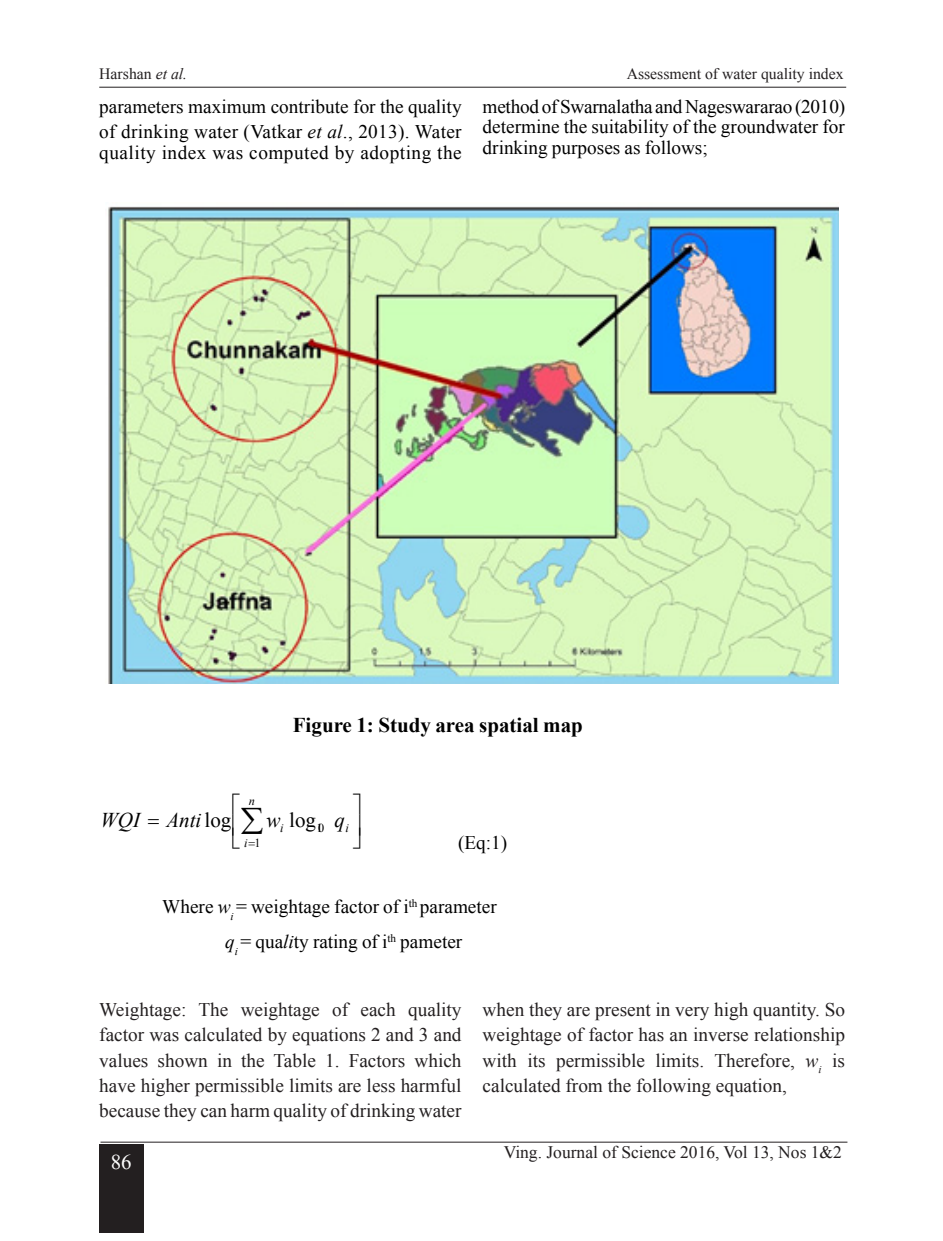
<style>
.page{position:relative;width:943px;height:1241px;background:#fff}
.page>*{position:absolute;margin:0;border:0;box-sizing:border-box;transform-origin:0 0}
.t1{font:700 21px "Times New Roman";color:#000}
.t2{font:italic 21px "Times New Roman";color:#000}
.t3{font:21px "Times New Roman";color:#000}
.t4{font:21px "Times New Roman";color:#fff}
.t5{font:19.25px/25.2px "Times New Roman";color:#231f20;text-align:justify}
.t6{font:19.25px/20.8px "Times New Roman";color:#000}
.t7{font:19.25px "Times New Roman";letter-spacing:.025em;color:#000}
.t8{font:17.5px "Times New Roman";color:#231f20}
.t9{font:15.75px "Times New Roman";color:#231f20}
.t10{font:12.25px "Times New Roman";color:#000}
.t11{font:italic 12.25px "Times New Roman";color:#000}
.s1{font-style:italic}
.s2{font-style:normal}
</style>
<div class="page">
<hr style="left:100px;top:1141px;width:747px;height:1px;background:#231f20">
<div style="left:99px;top:1144px;width:44px;height:88px;background:#231f20"></div>
<img style="left:108px;top:206px;width:730px;height:478px">
<hr style="left:99px;top:87px;width:747px;height:1px;background:#231f20">
<p class="t9" style="left:99px;top:63px;width:89px">Harshan <span class="s1">et al.</span></p>
<p class="t9" style="left:626px;top:63px;width:218px">Assessment of water quality index</p>
<p class="t6" style="left:99px;top:93px;width:364px;line-height:25.2px">parameters maximum contribute for the quality of drinking water (Vatkar <span class="s1">et al</span>., 2013). Water</p>
<p class="t7" style="left:99px;top:139px;width:364px">quality index was computed by adopting the</p>
<p class="t6" style="left:482px;top:95px;width:364px;text-align:justify">method of Swarnalatha and Nageswararao (2010) determine the suitability of the groundwater for drinking purposes as follows;</p>
<p class="t11" style="left:249px;top:792px;width:8px">n</p>
<p class="t1" style="left:293px;top:710px;width:291px">Figure 1: Study area spatial map</p>
<p class="t2" style="left:100px;top:805px;width:41px">WQI</p>
<p class="t2" style="left:166px;top:805px;width:66px">Anti <span class="s2">log</span></p>
<p class="t3" style="left:266px;top:805px;width:51px"><span class="s1">w</span><sub>i</sub> log</p>
<p class="t2" style="left:334px;top:805px;width:16px">q<sub>i</sub></p>
<p class="t10" style="left:254px;top:834px;width:8px">1</p>
<p class="t10" style="left:316px;top:819px;width:9px">10</p>
<p class="t11" style="left:244px;top:834px;width:5px">i</p>
<p class="t6" style="left:458px;top:831px;width:51px">(Eq:1)</p>
<p class="t6" style="left:162px;top:896px;width:336px">Where <span class="s1">w</span><sub>i</sub> = weightage factor of i<sup>th</sup> parameter</p>
<p class="t6" style="left:225px;top:930px;width:238px"><span class="s1">q</span><sub>i</sub> = qua<span class="s1">li</span>ty rating of i<sup>th</sup> pameter</p>
<p class="t5" style="left:99px;top:996px;width:364px">Weightage: The weightage of each quality factor was calculated by equations 2 and 3 and values shown in the Table 1. Factors which have higher permissible limits are less harmful because they can harm quality of drinking water</p>
<p class="t5" style="left:482px;top:996px;width:364px">when they are present in very high quantity. So weightage of factor has an inverse relationship with its permissible limits. Therefore, <span class="s1">w</span><sub>i</sub> is calculated from the following equation,</p>
<p class="t4" style="left:111px;top:1147px;width:22px">86</p>
<p class="t8" style="left:504px;top:1140px;width:340px">Ving. Journal of Science 2016, Vol 13, Nos 1&amp;2</p>
</div>
